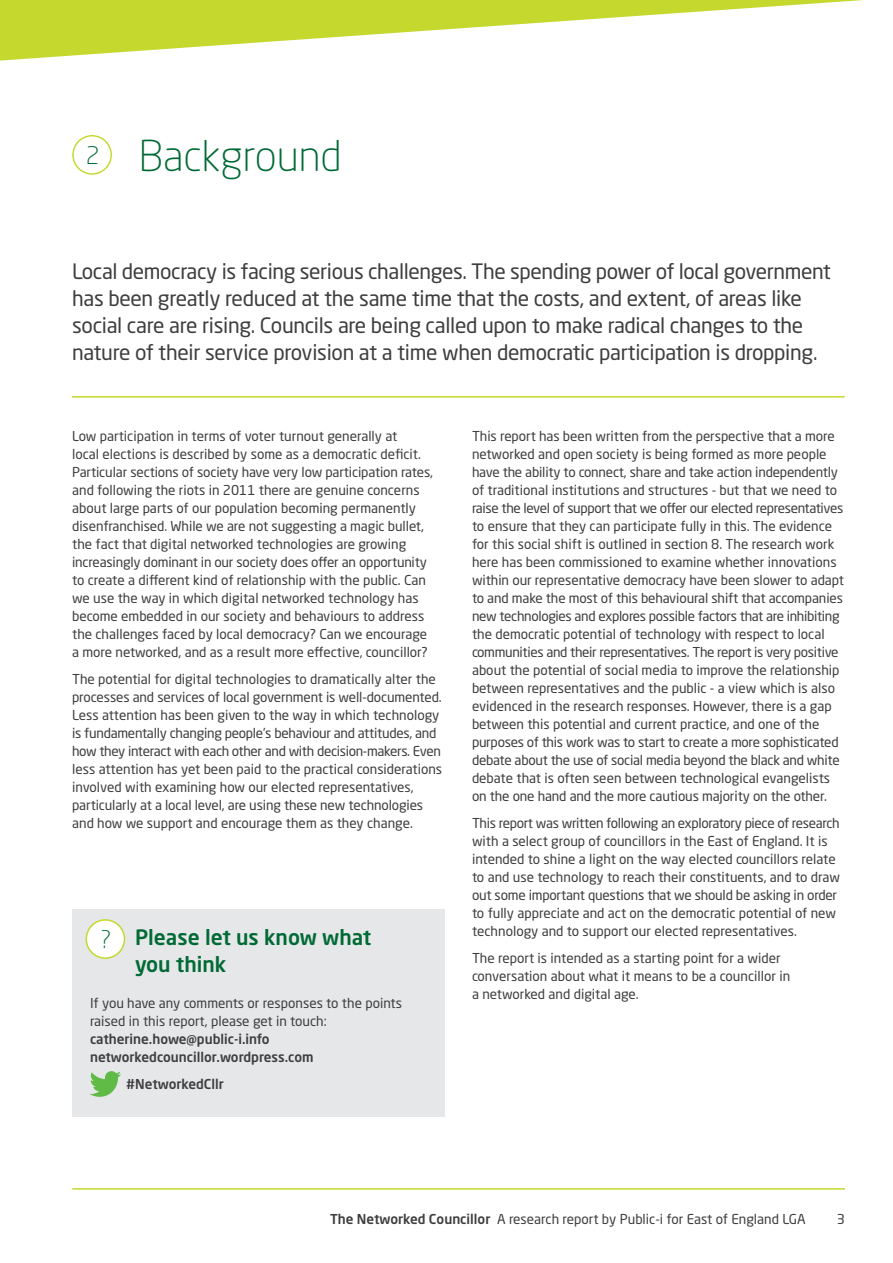
<style>
.page{position:relative;width:893px;height:1263px;background:#fff}
.page>*{position:absolute;margin:0;border:0;box-sizing:border-box;transform-origin:0 0}
.Header_A{font:300 42px "Neo Sans Std";color:#006a35}
.t1{font:300 24px "Neo Sans Std";color:#006a35}
.Intro{font:21px/27px "Neo Sans Std";letter-spacing:-.015em;color:#3e3e3f}
.Discussion___Header{font:500 21px/27px "Neo Sans Std";color:#006a35}
.Body___Main{font:13.5px/18px "Neo Sans Std";color:#3e3e3f}
.Discussion___Body{font:13.5px/18px "Neo Sans Std";color:#3e3e3f}
.Discussion___Body-2{font:500 13.5px "Neo Sans Std";color:#3e3e3f}
.Furniture{font:13.5px "Neo Sans Std";color:#3e3e3f}
.s1{font-weight:500}
</style>
<div class="page">
<svg style="left:0;top:0;width:863px;height:61px"></svg>
<hr style="left:72px;top:1188px;width:773px;height:2px;background:#c4d82d">
<div style="left:72px;top:909px;width:373px;height:207px;background:#e6e7e9"></div>
<hr style="left:72px;top:396px;width:773px;height:2px;background:#c4d82d">
<div style="left:72px;top:135px;width:40px;height:40px;border:1px solid #c4d82d;border-radius:50%"></div>
<div style="left:86px;top:920px;width:38px;height:38px;background:#fff;border-radius:50%"></div>
<div style="left:85px;top:919px;width:40px;height:40px;border:2px solid #c4d82d;border-radius:50%"></div>
<svg style="left:90px;top:1071px;width:31px;height:26px"></svg>
<p class="t1" style="left:86px;top:141px;width:15px">2</p>
<p class="Header_A" style="left:139px;top:131px;width:205px">Background</p>
<p class="Intro" style="left:72px;top:257px;width:760px">Local democracy is facing serious challenges. The spending power of local government has been greatly reduced at the same time that the costs, and extent, of areas like social care are rising. Councils are being called upon to make radical changes to the nature of their service provision at a time when democratic participation is dropping.</p>
<p class="Body___Main" style="left:72px;top:427px;width:362px">Low participation in terms of voter turnout generally at<br>local elections is described by some as a democratic deficit.<br>Particular sections of society have very low participation rates, and following the riots in 2011 there are genuine concerns about large parts of our population becoming permanently disenfranchised. While we are not suggesting a magic bullet, the fact that digital networked technologies are growing increasingly dominant in our society does offer an opportunity to create a different kind of relationship with the public. Can we use the way in which digital networked technology has become embedded in our society and behaviours to address the challenges faced by local democracy? Can we encourage a more networked, and as a result more effective, councillor?</p>
<p class="Body___Main" style="left:72px;top:670px;width:372px">The potential for digital technologies to dramatically alter the processes and services of local government is well-documented.<br>Less attention has been given to the way in which technology is fundamentally changing people’s behaviour and attitudes, and how they interact with each other and with decision-makers. Even less attention has yet been paid to the practical considerations involved with examining how our elected representatives, particularly at a local level, are using these new technologies and how we support and encourage them as they change.</p>
<p class="Discussion___Header" style="left:135px;top:923px;width:238px">Please let us know what you think</p>
<p class="Discussion___Body" style="left:90px;top:994px;width:314px">If you have any comments or responses to the points raised in this report, please get in touch: <span class="s1">catherine.howe@public-i.info networkedcouncillor.wordpress.com</span></p>
<p class="Discussion___Body-2" style="left:126px;top:1076px;width:99px">#NetworkedCllr</p>
<p class="t1" style="left:101px;top:925px;width:12px">?</p>
<p class="Body___Main" style="left:472px;top:427px;width:373px">This report has been written from the perspective that a more networked and open society is being formed as more people have the ability to connect, share and take action independently of traditional institutions and structures - but that we need to raise the level of support that we offer our elected representatives to ensure that they can participate fully in this. The evidence for this social shift is outlined in section 8. The research work here has been commissioned to examine whether innovations within our representative democracy have been slower to adapt to and make the most of this behavioural shift that accompanies new technologies and explores possible factors that are inhibiting the democratic potential of technology with respect to local communities and their representatives. The report is very positive about the potential of social media to improve the relationship between representatives and the public - a view which is also evidenced in the research responses. However, there is a gap between this potential and current practice, and one of the purposes of this work was to start to create a more sophisticated debate about the use of social media beyond the black and white debate that is often seen between technological evangelists on the one hand and the more cautious majority on the other.</p>
<p class="Body___Main" style="left:472px;top:814px;width:369px">This report was written following an exploratory piece of research with a select group of councillors in the East of England. It is intended to shine a light on the way elected councillors relate to and use technology to reach their constituents, and to draw out some important questions that we should be asking in order to fully appreciate and act on the democratic potential of new technology and to support our elected representatives.</p>
<p class="Body___Main" style="left:472px;top:949px;width:320px">The report is intended as a starting point for a wider conversation about what it means to be a councillor in a networked and digital age.</p>
<p class="Body___Main" style="left:330px;top:1210px;width:477px"><span class="s1">The Networked Councillor</span> A research report by Public-i for East of England LGA</p>
<p class="Furniture" style="left:837px;top:1211px;width:10px">3</p>
</div>
